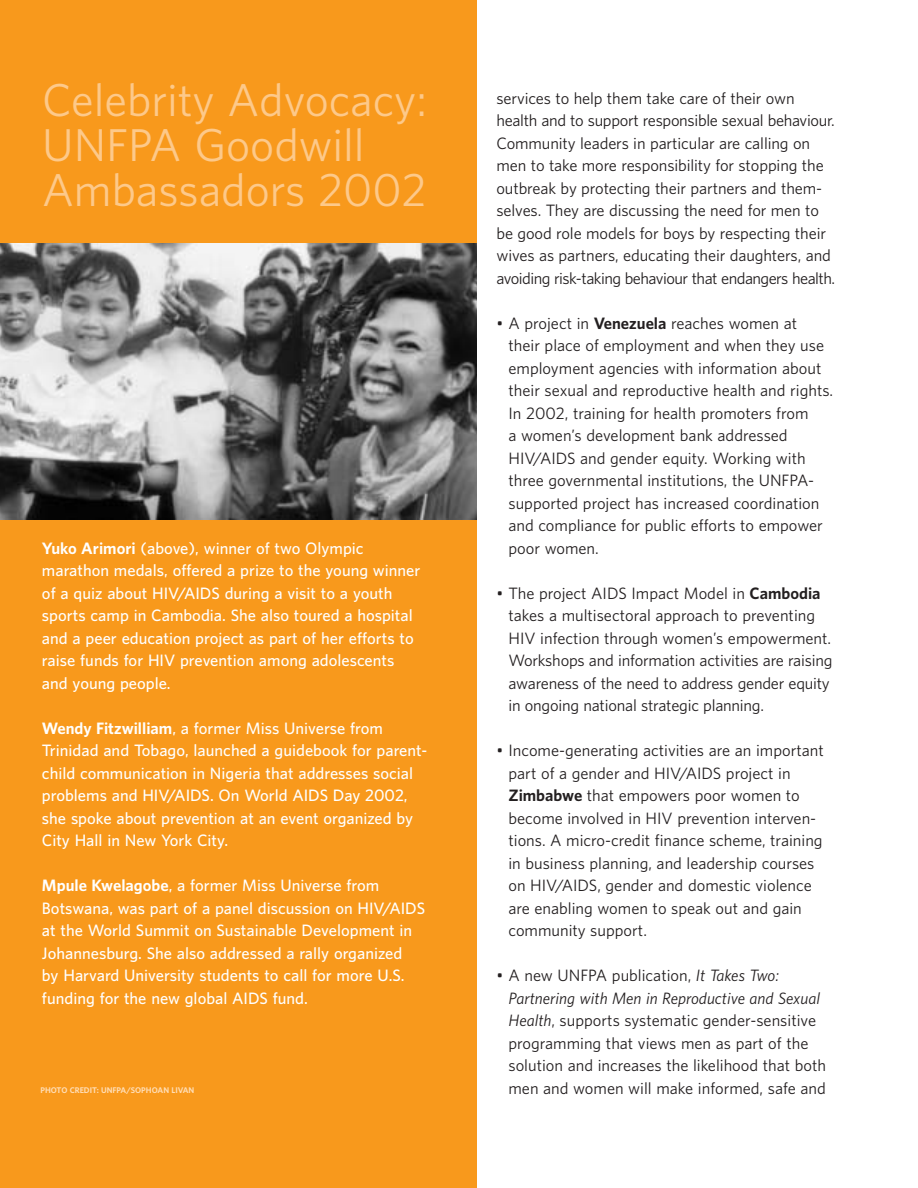
<style>
.page{position:relative;width:918px;height:1188px;background:#fff}
.page>*{position:absolute;margin:0;border:0;box-sizing:border-box;transform-origin:0 0}
.t1{font:42px/45px "UNFPA Text";color:#fdc98a}
.t2{font:15px/22.5px "UNFPA Text";color:#231f20}
.t3{font:600 15px/22.5px "UNFPA";color:#fff}
.t4{font:700 7.5px "UNFPA";color:#ffddb5}
.s1{font-weight:700}
.s2{font-family:"UNFPA";font-weight:700}
.s3{font-style:italic}
</style>
<div class="page">
<div style="left:0;top:0;width:477px;height:1188px;background:#f8991c"></div>
<img style="left:0;top:243px;width:477px;height:276px">
<h1 class="t1" style="left:42px;top:81px;width:386px">Celebrity Advocacy:<br>UNFPA Goodwill<br>Ambassadors 2002</h1>
<p class="t3" style="left:42px;top:538px;width:380px"><span class="s1">Yuko Arimori</span> (above), winner of two Olympic marathon medals, offered a prize to the young winner of a quiz about HIV/AIDS during a visit to a youth sports camp in Cambodia. She also toured a hospital and a peer education project as part of her efforts to raise funds for HIV prevention among adolescents and young people.</p>
<p class="t3" style="left:42px;top:718px;width:387px"><span class="s1">Wendy Fitzwilliam</span>, a former Miss Universe from Trinidad and Tobago, launched a guidebook for parent&shy;child communication in Nigeria that addresses social problems and HIV/AIDS. On World AIDS Day 2002, she spoke about prevention at an event organized by City Hall in New York City.</p>
<p class="t3" style="left:42px;top:875px;width:385px"><span class="s1">Mpule Kwelagobe</span>, a former Miss Universe from Botswana, was part of a panel discussion on HIV/AIDS at the World Summit on Sustainable Development in Johannesburg. She also addressed a rally organized<br>by Harvard University students to call for more U.S. funding for the new global AIDS fund.</p>
<p class="t4" style="left:40px;top:1087px;width:155px">PHOTO CREDIT: UNFPA/SOPHOAN LIVAN</p>
<p class="t2" style="left:496px;top:88px;width:340px">services to help them take care of their own health and to support responsible sexual behaviour.<br>Community leaders in particular are calling on men to take more responsibility for stopping the outbreak by protecting their partners and them&shy;selves. They are discussing the need for men to be good role models for boys by respecting their wives as partners, educating their daughters, and avoiding risk-taking behaviour that endangers health.</p>
<p class="t2" style="left:508px;top:313px;width:326px;text-indent:-12px">• A project in <span class="s2">Venezuela</span> reaches women at<br>their place of employment and when they use employment agencies with information about their sexual and reproductive health and rights.<br>In 2002, training for health promoters from<br>a women’s development bank addressed HIV/AIDS and gender equity. Working with three governmental institutions, the UNFPA&shy;supported project has increased coordination and compliance for public efforts to empower poor women.</p>
<p class="t2" style="left:508px;top:583px;width:325px;text-indent:-12px">• The project AIDS Impact Model in <span class="s2">Cambodia </span>takes a multisectoral approach to preventing HIV infection through women’s empowerment.<br>Workshops and information activities are raising awareness of the need to address gender equity in ongoing national strategic planning.</p>
<p class="t2" style="left:508px;top:740px;width:317px;text-indent:-12px">• Income-generating activities are an important part of a gender and HIV/AIDS project in <span class="s2">Zimbabwe</span> that empowers poor women to become involved in HIV prevention interven&shy;tions. A micro-credit finance scheme, training in business planning, and leadership courses on HIV/AIDS, gender and domestic violence are enabling women to speak out and gain community support.</p>
<p class="t2" style="left:508px;top:965px;width:319px;text-indent:-12px">• A new UNFPA publication, <span class="s3">It Takes Two:<br>Partnering with Men in Reproductive and Sexual Health</span>, supports systematic gender-sensitive programming that views men as part of the solution and increases the likelihood that both men and women will make informed, safe and</p>
</div>
